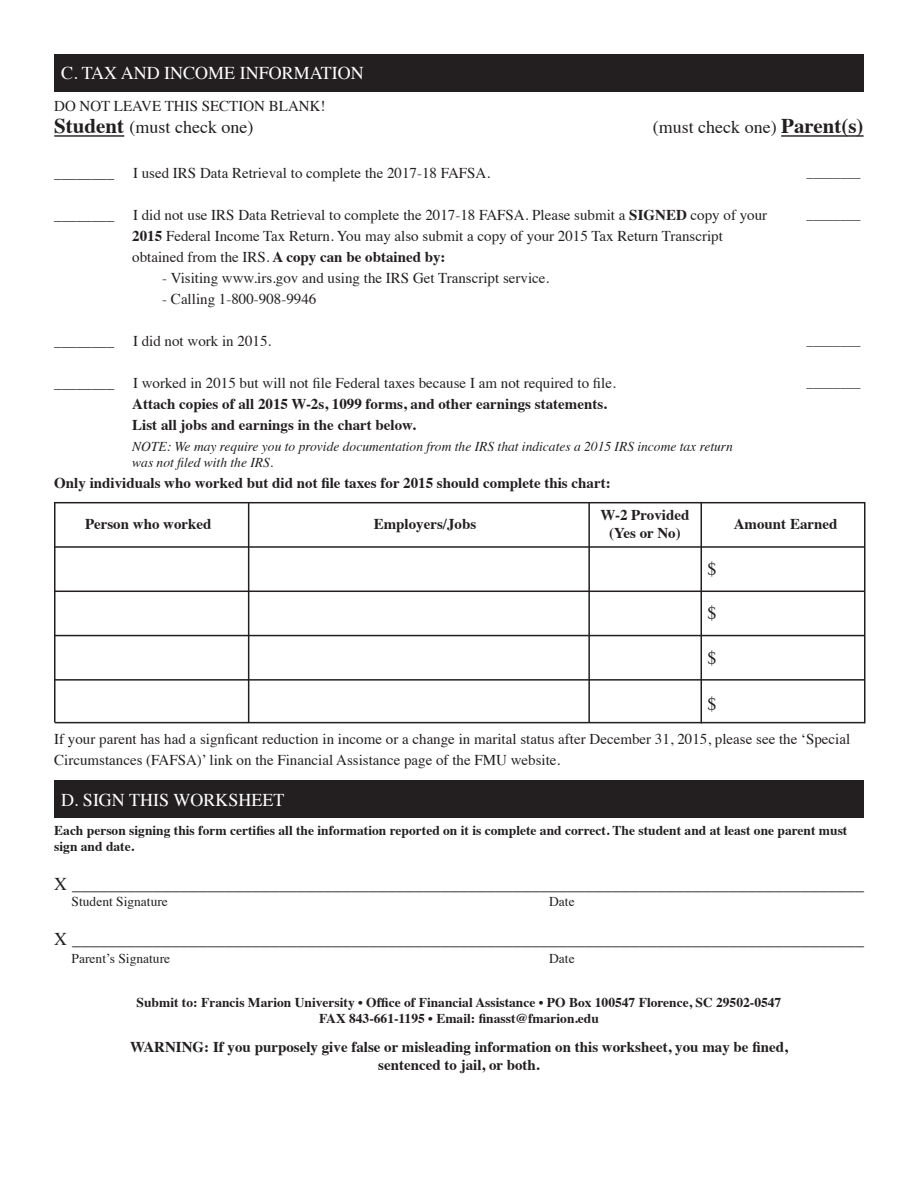
<style>
.page{position:relative;width:918px;height:1188px;background:#fff}
.page>*{position:absolute;margin:0;border:0;box-sizing:border-box;transform-origin:0 0}
.t1{font:18px "Times";color:#231f20}
.t2{font:18px "Times";color:#fff}
.t3{font:15px/21px "Times";color:#231f20}
.t4{font:700 15px "Times";color:#231f20}
.t5{font:700 13.5px/16.2px "Times";color:#231f20}
.t6{font:italic 13.5px "Times";color:#231f20}
.t7{font:13.5px "Times";color:#231f20}
.s1{font-weight:700;font-size:21px}
.s2{font-weight:700}
.s3{font-weight:400}
</style>
<div class="page">
<div style="left:54px;top:54px;width:810px;height:37px;background:#231f20"></div>
<hr style="left:54px;top:135px;width:70px;height:2px;background:#231f20">
<hr style="left:55px;top:502px;width:810px;height:1px;background:#231f20">
<hr style="left:55px;top:546px;width:810px;height:2px;background:#231f20">
<hr style="left:55px;top:591px;width:810px;height:1px;background:#231f20">
<hr style="left:55px;top:635px;width:810px;height:1px;background:#231f20">
<hr style="left:55px;top:679px;width:810px;height:2px;background:#231f20">
<hr style="left:55px;top:722px;width:810px;height:1px;background:#231f20">
<hr style="left:54px;top:502px;width:2px;height:220px;background:#231f20">
<hr style="left:864px;top:502px;width:2px;height:221px;background:#231f20">
<hr style="left:248px;top:503px;width:1px;height:219px;background:#231f20">
<hr style="left:588px;top:503px;width:2px;height:219px;background:#231f20">
<hr style="left:701px;top:502px;width:1px;height:221px;background:#231f20">
<div style="left:54px;top:781px;width:810px;height:37px;background:#231f20"></div>
<hr style="left:781px;top:135px;width:83px;height:2px;background:#231f20">
<p class="t2" style="left:61px;top:57px;width:304px">C. TAX AND INCOME INFORMATION</p>
<p class="t3" style="left:54px;top:94px;width:273px">DO NOT LEAVE THIS SECTION BLANK!</p>
<p class="t1" style="left:54px;top:110px;width:201px"><span class="s1">Student</span> (must check one)</p>
<p class="t1" style="left:653px;top:110px;width:212px">(must check one) <span class="s1">Parent(s)</span></p>
<p class="t3" style="left:54px;top:161px;width:61px">________</p>
<p class="t3" style="left:133px;top:161px;width:359px">I used IRS Data Retrieval to complete the 2017-18 FAFSA.</p>
<p class="t3" style="left:54px;top:203px;width:61px">________</p>
<p class="t3" style="left:133px;top:203px;width:636px">I did not use IRS Data Retrieval to complete the 2017-18 FAFSA. Please submit a <span class="s2">SIGNED</span> copy of your</p>
<p class="t3" style="left:132px;top:224px;width:592px"><span class="s2">2015</span> Federal Income Tax Return. You may also submit a copy of your 2015 Tax Return Transcript</p>
<p class="t4" style="left:132px;top:242px;width:315px"><span class="s3">obtained from the IRS.</span> A copy can be obtained by:</p>
<p class="t3" style="left:162px;top:266px;width:389px">- Visiting www.irs.gov and using the IRS Get Transcript service.</p>
<p class="t3" style="left:162px;top:287px;width:156px">- Calling 1-800-908-9946</p>
<p class="t3" style="left:54px;top:329px;width:62px">________</p>
<p class="t3" style="left:133px;top:329px;width:140px">I did not work in 2015.</p>
<p class="t3" style="left:54px;top:371px;width:62px">________</p>
<p class="t3" style="left:133px;top:371px;width:484px">I worked in 2015 but will not file Federal taxes because I am not required to file.</p>
<p class="t4" style="left:132px;top:389px;width:476px">Attach copies of all 2015 W-2s, 1099 forms, and other earnings statements.</p>
<p class="t4" style="left:132px;top:410px;width:285px">List all jobs and earnings in the chart below.</p>
<p class="t6" style="left:132px;top:434px;width:602px">NOTE: We may require you to provide documentation from the IRS that indicates a 2015 IRS income tax return</p>
<p class="t6" style="left:132px;top:451px;width:143px">was not filed with the IRS.</p>
<p class="t4" style="left:54px;top:468px;width:558px">Only individuals who worked but did not file taxes for 2015 should complete this chart:</p>
<p class="t7" style="left:807px;top:159px;width:55px">________</p>
<p class="t7" style="left:807px;top:201px;width:55px">________</p>
<p class="t7" style="left:807px;top:327px;width:55px">________</p>
<p class="t7" style="left:807px;top:369px;width:55px">________</p>
<p class="t4" style="left:85px;top:510px;width:128px">Person who worked</p>
<p class="t4" style="left:374px;top:510px;width:104px">Employers/Jobs</p>
<p class="t4" style="left:601px;top:501px;width:90px">W-2 Provided</p>
<p class="t4" style="left:609px;top:519px;width:73px">(Yes or No)</p>
<p class="t1" style="left:708px;top:552px;width:10px">$</p>
<p class="t1" style="left:708px;top:596px;width:10px">$</p>
<p class="t1" style="left:708px;top:641px;width:10px">$</p>
<p class="t1" style="left:708px;top:687px;width:10px">$</p>
<p class="t4" style="left:734px;top:510px;width:105px">Amount Earned</p>
<p class="t3" style="left:54px;top:727px;width:798px">If your parent has had a signficant reduction in income or a change in marital status after December 31, 2015, please see the ‘Special<br>Circumstances (FAFSA)’ link on the Financial Assistance page of the FMU website.</p>
<p class="t2" style="left:61px;top:783px;width:225px">D. SIGN THIS WORKSHEET</p>
<p class="t5" style="left:54px;top:821px;width:795px">Each person signing this form certifies all the information reported on it is complete and correct. The student and at least one parent must sign and date.</p>
<p class="t1" style="left:54px;top:867px;width:812px">X ________________________________________________________________________________________</p>
<p class="t7" style="left:72px;top:888px;width:98px">Student Signature</p>
<p class="t7" style="left:549px;top:888px;width:27px">Date</p>
<p class="t1" style="left:54px;top:922px;width:812px">X ________________________________________________________________________________________</p>
<p class="t7" style="left:72px;top:946px;width:100px">Parent’s Signature</p>
<p class="t7" style="left:549px;top:946px;width:27px">Date</p>
<p class="t5" style="left:137px;top:993px;width:646px">Submit to: Francis Marion University • Office of Financial Assistance • PO Box 100547 Florence, SC 29502-0547</p>
<p class="t5" style="left:319px;top:1009px;width:281px">FAX 843-661-1195 • Email: finasst@fmarion.edu</p>
<p class="t4" style="left:130px;top:1032px;width:659px">WARNING: If you purposely give false or misleading information on this worksheet, you may be fined,</p>
<p class="t4" style="left:378px;top:1050px;width:163px">sentenced to jail, or both.</p>
</div>
